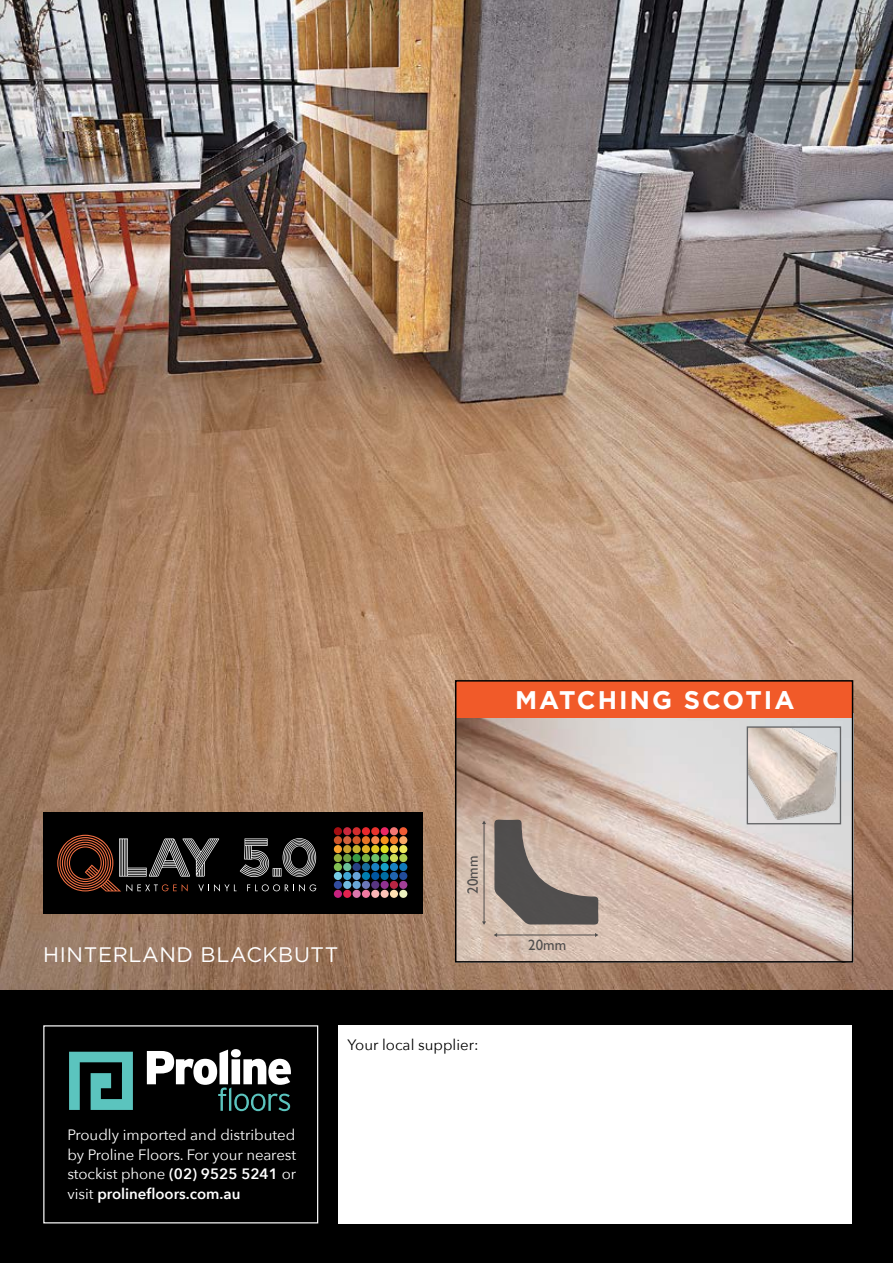
<style>
.page{position:relative;width:893px;height:1263px;background:#fff}
.page>*{position:absolute;margin:0;border:0;box-sizing:border-box;transform-origin:0 0}
.t1{font:700 25.5px "Gotham";letter-spacing:.08em;color:#fff}
.t2{font:21px "Gotham";letter-spacing:.03em;color:#fff}
.t3{font:15px/19.5px "Avenir Next";letter-spacing:-.005em;color:#fff;text-align:justify}
.t4{font:15px "Avenir Next";color:#000}
.t5{font:14.85px "Gill Sans";color:#414142}
.s1{font-weight:600}
</style>
<div class="page">
<img style="left:0;top:0;width:893px;height:991px">
<div style="left:0;top:991px;width:893px;height:272px;background:#000"></div>
<svg style="left:147px;top:1049px;width:144px;height:62px"></svg>
<svg style="left:69px;top:1052px;width:64px;height:58px"></svg>
<div style="left:338px;top:1025px;width:513px;height:198px;background:#fff"></div>
<div style="left:43px;top:812px;width:380px;height:101px;background:#000"></div>
<div style="left:334px;top:827px;width:8px;height:8px;background:#a50e12;border-radius:50%"></div>
<div style="left:343px;top:827px;width:8px;height:8px;background:#ca273c;border-radius:50%"></div>
<div style="left:353px;top:827px;width:8px;height:8px;background:#d12c2e;border-radius:50%"></div>
<div style="left:362px;top:827px;width:8px;height:8px;background:#e8282d;border-radius:50%"></div>
<div style="left:371px;top:827px;width:8px;height:8px;background:#e8322d;border-radius:50%"></div>
<div style="left:381px;top:827px;width:8px;height:8px;background:#ea2764;border-radius:50%"></div>
<div style="left:390px;top:827px;width:8px;height:8px;background:#f37774;border-radius:50%"></div>
<div style="left:399px;top:827px;width:8px;height:8px;background:#f15b33;border-radius:50%"></div>
<div style="left:334px;top:836px;width:8px;height:8px;background:#cf5529;border-radius:50%"></div>
<div style="left:343px;top:836px;width:8px;height:8px;background:#d3633c;border-radius:50%"></div>
<div style="left:353px;top:836px;width:8px;height:8px;background:#d05828;border-radius:50%"></div>
<div style="left:362px;top:836px;width:8px;height:8px;background:#e77326;border-radius:50%"></div>
<div style="left:371px;top:836px;width:8px;height:8px;background:#f6874b;border-radius:50%"></div>
<div style="left:381px;top:836px;width:8px;height:8px;background:#f7941e;border-radius:50%"></div>
<div style="left:390px;top:836px;width:8px;height:8px;background:#f37d2d;border-radius:50%"></div>
<div style="left:399px;top:836px;width:8px;height:8px;background:#faaa67;border-radius:50%"></div>
<div style="left:334px;top:845px;width:8px;height:8px;background:#faa32e;border-radius:50%"></div>
<div style="left:343px;top:845px;width:8px;height:8px;background:#ca9f2c;border-radius:50%"></div>
<div style="left:353px;top:845px;width:8px;height:8px;background:#c7b32e;border-radius:50%"></div>
<div style="left:362px;top:845px;width:8px;height:8px;background:#e1af25;border-radius:50%"></div>
<div style="left:371px;top:845px;width:8px;height:8px;background:#e2c721;border-radius:50%"></div>
<div style="left:381px;top:845px;width:8px;height:8px;background:#e0e020;border-radius:50%"></div>
<div style="left:390px;top:845px;width:8px;height:8px;background:#f7da52;border-radius:50%"></div>
<div style="left:399px;top:845px;width:8px;height:8px;background:#eeea5b;border-radius:50%"></div>
<div style="left:334px;top:854px;width:8px;height:8px;background:#94ae3c;border-radius:50%"></div>
<div style="left:343px;top:854px;width:8px;height:8px;background:#6fa041;border-radius:50%"></div>
<div style="left:353px;top:854px;width:8px;height:8px;background:#389946;border-radius:50%"></div>
<div style="left:362px;top:854px;width:8px;height:8px;background:#7ab042;border-radius:50%"></div>
<div style="left:371px;top:854px;width:8px;height:8px;background:#6bbf6e;border-radius:50%"></div>
<div style="left:381px;top:854px;width:8px;height:8px;background:#5fbc5b;border-radius:50%"></div>
<div style="left:390px;top:854px;width:8px;height:8px;background:#cedc57;border-radius:50%"></div>
<div style="left:399px;top:854px;width:8px;height:8px;background:#aecd4f;border-radius:50%"></div>
<div style="left:334px;top:863px;width:8px;height:8px;background:#82c052;border-radius:50%"></div>
<div style="left:343px;top:863px;width:8px;height:8px;background:#6cc19a;border-radius:50%"></div>
<div style="left:353px;top:863px;width:8px;height:8px;background:#284184;border-radius:50%"></div>
<div style="left:362px;top:863px;width:8px;height:8px;background:#176b9b;border-radius:50%"></div>
<div style="left:371px;top:863px;width:8px;height:8px;background:#1a80c2;border-radius:50%"></div>
<div style="left:381px;top:863px;width:8px;height:8px;background:#16a0c6;border-radius:50%"></div>
<div style="left:390px;top:863px;width:8px;height:8px;background:#1a80c2;border-radius:50%"></div>
<div style="left:399px;top:863px;width:8px;height:8px;background:#1179b9;border-radius:50%"></div>
<div style="left:334px;top:872px;width:8px;height:8px;background:#76cce5;border-radius:50%"></div>
<div style="left:343px;top:872px;width:8px;height:8px;background:#40a6d5;border-radius:50%"></div>
<div style="left:353px;top:872px;width:8px;height:8px;background:#68a5da;border-radius:50%"></div>
<div style="left:362px;top:872px;width:8px;height:8px;background:#007eaf;border-radius:50%"></div>
<div style="left:371px;top:872px;width:8px;height:8px;background:#0056a2;border-radius:50%"></div>
<div style="left:381px;top:872px;width:8px;height:8px;background:#006da1;border-radius:50%"></div>
<div style="left:390px;top:872px;width:8px;height:8px;background:#2064b0;border-radius:50%"></div>
<div style="left:399px;top:872px;width:8px;height:8px;background:#224c9b;border-radius:50%"></div>
<div style="left:334px;top:881px;width:8px;height:8px;background:#324c9f;border-radius:50%"></div>
<div style="left:343px;top:881px;width:8px;height:8px;background:#71bbdf;border-radius:50%"></div>
<div style="left:353px;top:881px;width:8px;height:8px;background:#68a7d7;border-radius:50%"></div>
<div style="left:362px;top:881px;width:8px;height:8px;background:#6b77b9;border-radius:50%"></div>
<div style="left:371px;top:881px;width:8px;height:8px;background:#583681;border-radius:50%"></div>
<div style="left:381px;top:881px;width:8px;height:8px;background:#903192;border-radius:50%"></div>
<div style="left:390px;top:881px;width:8px;height:8px;background:#b82543;border-radius:50%"></div>
<div style="left:399px;top:881px;width:8px;height:8px;background:#a23f97;border-radius:50%"></div>
<div style="left:334px;top:890px;width:8px;height:8px;background:#c5217e;border-radius:50%"></div>
<div style="left:343px;top:890px;width:8px;height:8px;background:#e3224e;border-radius:50%"></div>
<div style="left:353px;top:890px;width:8px;height:8px;background:#db77ad;border-radius:50%"></div>
<div style="left:362px;top:890px;width:8px;height:8px;background:#f079a1;border-radius:50%"></div>
<div style="left:371px;top:890px;width:8px;height:8px;background:#f8b5b7;border-radius:50%"></div>
<div style="left:381px;top:890px;width:8px;height:8px;background:#fac1b7;border-radius:50%"></div>
<div style="left:390px;top:890px;width:8px;height:8px;background:#fddfb2;border-radius:50%"></div>
<div style="left:399px;top:890px;width:8px;height:8px;background:#ecf1bf;border-radius:50%"></div>
<svg style="left:57px;top:835px;width:259px;height:57px"></svg>
<img style="left:458px;top:717px;width:392px;height:242px">
<img style="left:749px;top:728px;width:90px;height:94px">
<div style="left:747px;top:726px;width:94px;height:98px;border:1px solid #636466"></div>
<svg style="left:451px;top:815px;width:166px;height:139px;background:#b19f94"></svg>
<div style="left:456px;top:681px;width:396px;height:36px;background:#f15a29"></div>
<div style="left:455px;top:680px;width:398px;height:282px;border:2px solid #000"></div>
<h1 class="t1" style="left:515px;top:683px;width:281px">MATCHING SCOTIA</h1>
<h2 class="t2" style="left:43px;top:941px;width:297px">HINTERLAND BLACKBUTT</h2>
<p class="t5" style="left:464px;top:894px;width:39px;rotate:-90deg">20mm</p>
<p class="t3" style="left:67px;top:1124px;width:230px">Proudly imported and distributed by Proline Floors. For your nearest stockist phone <span class="s1">(02) 9525 5241</span> or visit <span class="s1">prolinefloors.com.au</span></p>
<p class="t4" style="left:347px;top:1032px;width:133px">Your local supplier:</p>
<p class="t5" style="left:528px;top:936px;width:39px">20mm</p>
</div>
